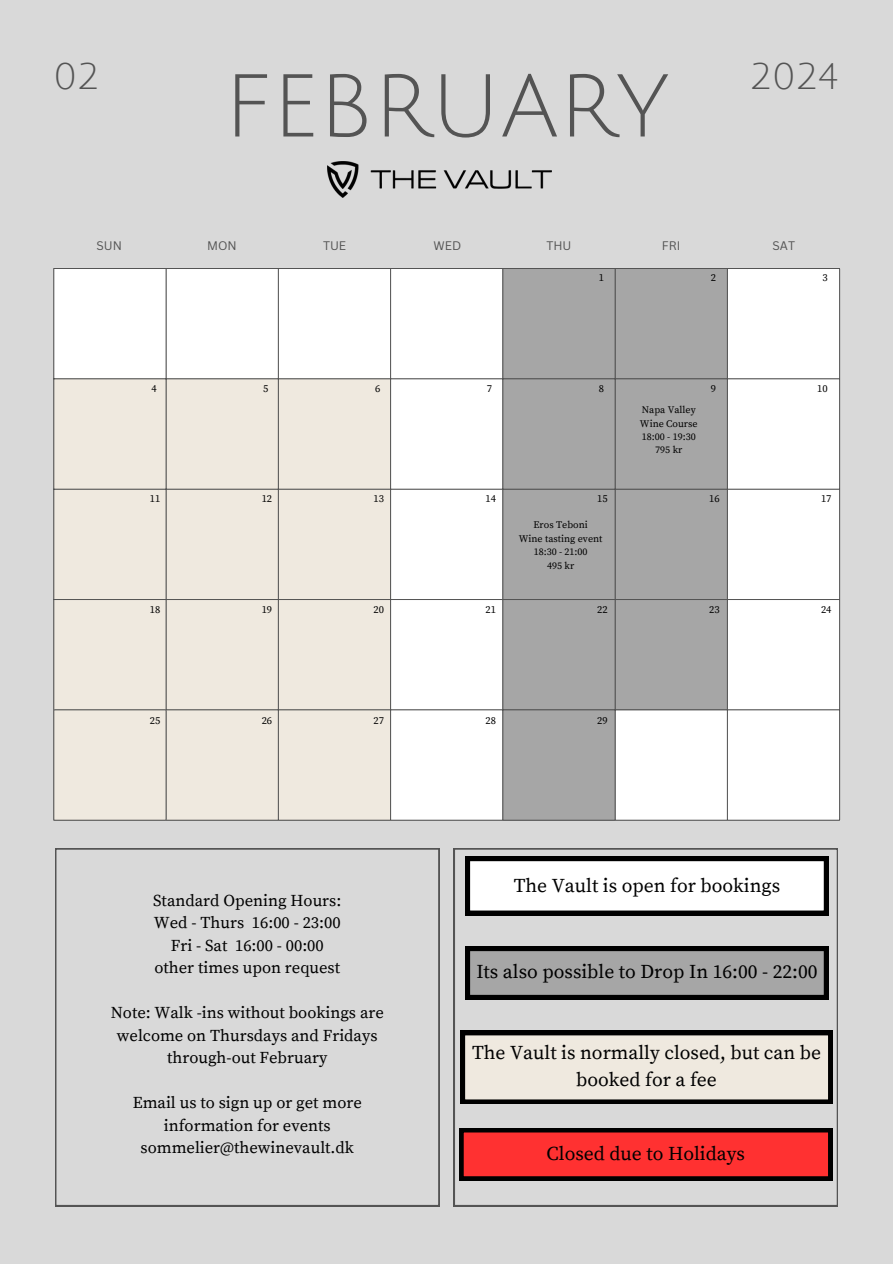
<style>
.page{position:relative;width:893px;height:1264px;background:#fff}
.page>*{position:absolute;margin:0;border:0;box-sizing:border-box;transform-origin:0 0}
.t1{font:87px "Julius Sans One";color:#545454}
.t2{font:36px "Julius Sans One";color:#545454}
.t3{font:19.5px/27px "Source Serif Pro";color:#000;text-align:center}
.t4{font:16.5px/22.5px "Source Serif Pro";color:#000;text-align:center}
.t5{font:12.15px "Canva Sans";color:#545454}
.t6{font:10.5px "Source Serif Pro";color:#000}
.t7{font:10.05px "Source Serif Pro";color:#000}
</style>
<div class="page">
<div style="left:0;top:0;width:892px;height:1263px;background:#d9d9d9"></div>
<div style="left:54px;top:269px;width:785px;height:551px;background:#fff"></div>
<svg style="left:503px;top:269px;width:224px;height:551px;background:#aeaeae"></svg>
<div style="left:54px;top:379px;width:336px;height:441px;background:#efe9df"></div>
<hr style="left:53px;top:710px;width:1px;height:110px;background:#545454">
<hr style="left:166px;top:710px;width:1px;height:110px;background:#545454">
<hr style="left:54px;top:709px;width:112px;height:1px;background:#545454">
<hr style="left:53px;top:820px;width:113px;height:1px;background:#545454">
<hr style="left:53px;top:269px;width:1px;height:441px;background:#545454">
<hr style="left:166px;top:269px;width:1px;height:440px;background:#545454">
<hr style="left:278px;top:269px;width:1px;height:551px;background:#545454">
<hr style="left:390px;top:269px;width:1px;height:551px;background:#545454">
<hr style="left:502px;top:269px;width:1px;height:551px;background:#545454">
<hr style="left:614px;top:269px;width:1px;height:551px;background:#545454">
<hr style="left:727px;top:269px;width:1px;height:551px;background:#545454">
<hr style="left:839px;top:269px;width:1px;height:551px;background:#545454">
<hr style="left:53px;top:268px;width:786px;height:1px;background:#545454">
<hr style="left:53px;top:378px;width:786px;height:1px;background:#545454">
<hr style="left:53px;top:489px;width:786px;height:1px;background:#545454">
<hr style="left:53px;top:599px;width:786px;height:1px;background:#545454">
<hr style="left:166px;top:709px;width:673px;height:1px;background:#545454">
<hr style="left:166px;top:820px;width:673px;height:1px;background:#545454">
<svg style="left:454px;top:848px;width:383px;height:357px"></svg>
<svg style="left:55px;top:848px;width:384px;height:357px"></svg>
<img style="left:327px;top:161px;width:224px;height:36px">
<svg style="left:465px;top:856px;width:363px;height:59px;background:#cfcfcf"></svg>
<svg style="left:465px;top:946px;width:363px;height:53px;background:#858585"></svg>
<svg style="left:460px;top:1030px;width:372px;height:73px;background:#cec9c0"></svg>
<svg style="left:459px;top:1127px;width:373px;height:53px;background:#d12b2b"></svg>
<p class="t2" style="left:53px;top:58px;width:47px">02</p>
<p class="t2" style="left:749px;top:58px;width:89px">2024</p>
<p class="t1" style="left:224px;top:61px;width:447px">FEBRUARY</p>
<p class="t5" style="left:96px;top:236px;width:27px">SUN</p>
<p class="t5" style="left:207px;top:236px;width:31px">MON</p>
<p class="t5" style="left:323px;top:236px;width:25px">TUE</p>
<p class="t5" style="left:433px;top:236px;width:29px">WED</p>
<p class="t5" style="left:546px;top:236px;width:27px">THU</p>
<p class="t5" style="left:661px;top:236px;width:20px">FRI</p>
<p class="t5" style="left:772px;top:236px;width:24px">SAT</p>
<h5 class="t6" style="left:598px;top:271px;width:7px">1</h5>
<h5 class="t6" style="left:710px;top:271px;width:7px">2</h5>
<h5 class="t6" style="left:822px;top:271px;width:7px">3</h5>
<p class="t6" style="left:151px;top:382px;width:7px">4</p>
<p class="t6" style="left:263px;top:382px;width:7px">5</p>
<h5 class="t6" style="left:375px;top:382px;width:7px">6</h5>
<p class="t6" style="left:487px;top:382px;width:7px">7</p>
<p class="t6" style="left:598px;top:382px;width:7px">8</p>
<p class="t6" style="left:710px;top:382px;width:7px">9</p>
<p class="t6" style="left:817px;top:382px;width:12px">10</p>
<p class="t7" style="left:641px;top:404px;width:55px">Napa Valley</p>
<p class="t7" style="left:640px;top:417px;width:59px">Wine Course</p>
<p class="t7" style="left:641px;top:431px;width:55px">18:00 - 19:30</p>
<p class="t7" style="left:655px;top:444px;width:29px">795 kr</p>
<p class="t6" style="left:150px;top:492px;width:12px">11</p>
<h5 class="t6" style="left:262px;top:492px;width:12px">12</h5>
<p class="t6" style="left:373px;top:492px;width:12px">13</p>
<h1 class="t6" style="left:485px;top:492px;width:12px">14</h1>
<h5 class="t6" style="left:597px;top:492px;width:12px">15</h5>
<h5 class="t6" style="left:709px;top:492px;width:12px">16</h5>
<h2 class="t6" style="left:821px;top:492px;width:12px">17</h2>
<p class="t7" style="left:533px;top:519px;width:56px">Eros Teboni</p>
<h4 class="t7" style="left:519px;top:532px;width:85px">Wine tasting event</h4>
<h4 class="t7" style="left:533px;top:546px;width:55px">18:30 - 21:00</h4>
<h4 class="t7" style="left:547px;top:559px;width:29px">495 kr</h4>
<p class="t6" style="left:150px;top:603px;width:12px">18</p>
<p class="t6" style="left:262px;top:603px;width:12px">19</p>
<p class="t6" style="left:373px;top:603px;width:12px">20</p>
<p class="t6" style="left:485px;top:603px;width:12px">21</p>
<p class="t6" style="left:597px;top:603px;width:12px">22</p>
<p class="t6" style="left:821px;top:603px;width:12px">24</p>
<p class="t6" style="left:709px;top:603px;width:12px">23</p>
<p class="t6" style="left:150px;top:714px;width:12px">25</p>
<p class="t6" style="left:262px;top:714px;width:12px">26</p>
<p class="t6" style="left:373px;top:714px;width:12px">27</p>
<p class="t6" style="left:485px;top:714px;width:12px">28</p>
<p class="t6" style="left:597px;top:714px;width:12px">29</p>
<p class="t4" style="left:153px;top:889px;width:190px">Standard Opening Hours:<br>Wed - Thurs 16:00 - 23:00<br>Fri - Sat 16:00 - 00:00 other times upon request</p>
<p class="t4" style="left:111px;top:1002px;width:274px">Note: Walk -ins without bookings are welcome on Thursdays and Fridays through-out February</p>
<p class="t4" style="left:133px;top:1092px;width:230px">Email us to sign up or get more information for events sommelier@thewinevault.dk</p>
<p class="t3" style="left:513px;top:872px;width:268px">The Vault is open for bookings</p>
<p class="t3" style="left:476px;top:958px;width:342px">Its also possible to Drop In 16:00 - 22:00</p>
<p class="t3" style="left:472px;top:1039px;width:350px">The Vault is normally closed, but can be booked for a fee</p>
<p class="t3" style="left:546px;top:1140px;width:200px">Closed due to Holidays</p>
</div>
